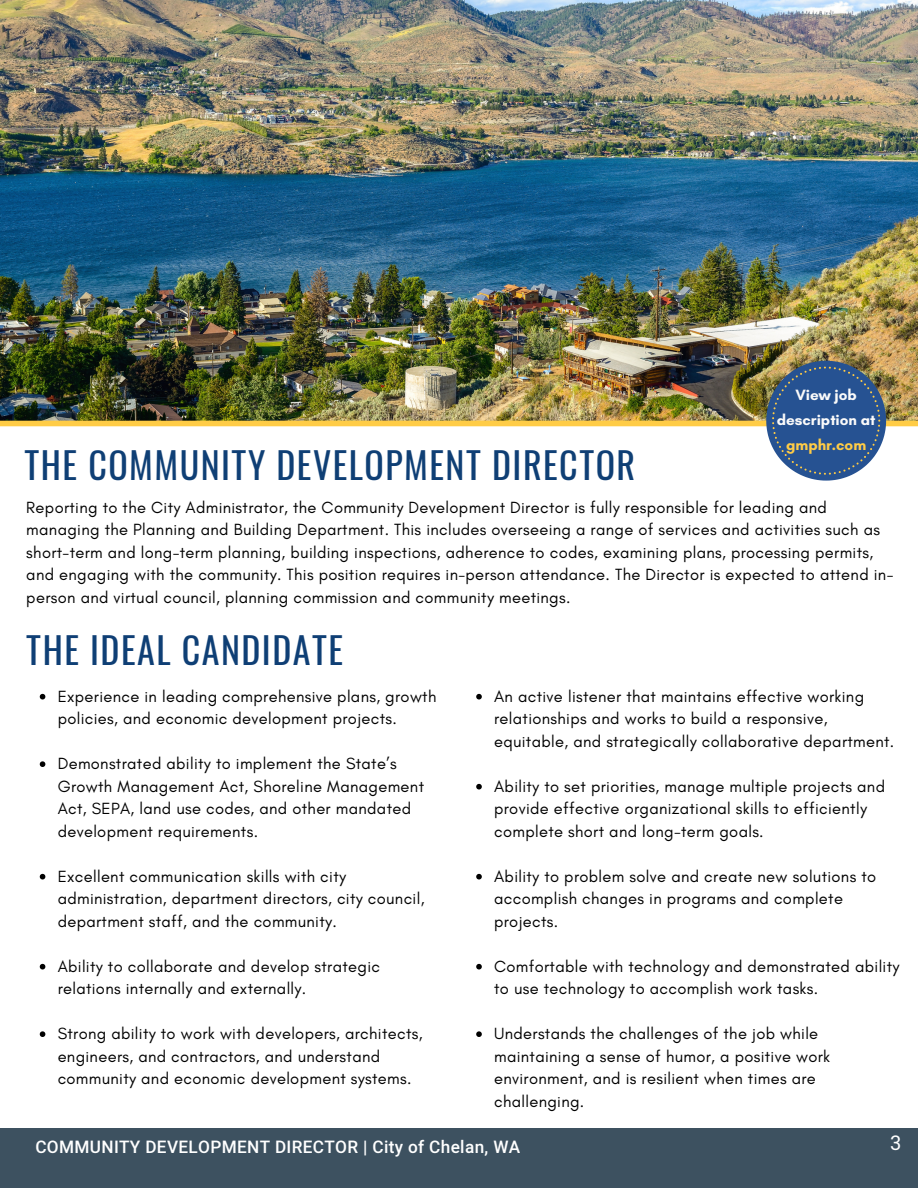
<style>
.page{position:relative;width:918px;height:1188px;background:#fff}
.page>*{position:absolute;margin:0;border:0;box-sizing:border-box;transform-origin:0 0}
.t1{font:36px "Oswald";letter-spacing:.04em;color:#0f3f75}
.t2{font:20.1px "Mardoto";color:#fff}
.t3{font:500 17.25px "Mardoto";letter-spacing:.02em;color:#fff}
.t4{font:16.5px/22.5px "Glacial Indifference";letter-spacing:.02em;color:#000}
.t5{font:700 15.15px/24.8px "Glacial Indifference";color:#fafafa;text-align:center}
.t6{font:700 15.15px "Glacial Indifference";color:#ffcc46}
</style>
<div class="page">
<img style="left:0;top:0;width:918px;height:421px">
<div style="left:0;top:421px;width:918px;height:5px;background:#ffcc46"></div>
<div style="left:0;top:1128px;width:918px;height:60px;background:#3d5160"></div>
<svg style="left:766px;top:361px;width:120px;height:120px;background:#4c6b95"></svg>
<svg style="left:40px;top:694px;width:5px;height:5px"></svg>
<svg style="left:40px;top:761px;width:5px;height:6px"></svg>
<svg style="left:40px;top:874px;width:5px;height:5px"></svg>
<svg style="left:40px;top:964px;width:5px;height:5px"></svg>
<svg style="left:40px;top:1031px;width:5px;height:6px"></svg>
<svg style="left:476px;top:694px;width:6px;height:5px"></svg>
<svg style="left:476px;top:784px;width:6px;height:5px"></svg>
<svg style="left:476px;top:874px;width:6px;height:5px"></svg>
<svg style="left:476px;top:964px;width:6px;height:5px"></svg>
<svg style="left:476px;top:1031px;width:6px;height:6px"></svg>
<h1 class="t1" style="left:25px;top:438px;width:612px">THE COMMUNITY DEVELOPMENT DIRECTOR</h1>
<p class="t5" style="left:777px;top:383px;width:100px">View job description at</p>
<p class="t6" style="left:786px;top:436px;width:82px">gmphr.com</p>
<p class="t4" style="left:26px;top:496px;width:869px">Reporting to the City Administrator, the Community Development Director is fully responsible for leading and managing the Planning and Building Department. This includes overseeing a range of services and activities such as short-term and long-term planning, building inspections, adherence to codes, examining plans, processing permits, and engaging with the community. This position requires in-person attendance. The Director is expected to attend in&shy;person and virtual council, planning commission and community meetings.</p>
<h1 class="t1" style="left:26px;top:622px;width:318px">THE IDEAL CANDIDATE</h1>
<p class="t4" style="left:494px;top:685px;width:402px">An active listener that maintains effective working relationships and works to build a responsive, equitable, and strategically collaborative department.</p>
<p class="t4" style="left:494px;top:775px;width:392px">Ability to set priorities, manage multiple projects and provide effective organizational skills to efficiently complete short and long-term goals.</p>
<p class="t4" style="left:494px;top:865px;width:384px">Ability to problem solve and create new solutions to accomplish changes in programs and complete projects.</p>
<p class="t4" style="left:494px;top:955px;width:407px">Comfortable with technology and demonstrated ability to use technology to accomplish work tasks.</p>
<p class="t4" style="left:494px;top:1022px;width:338px">Understands the challenges of the job while maintaining a sense of humor, a positive work environment, and is resilient when times are challenging.</p>
<p class="t3" style="left:35px;top:1137px;width:486px">COMMUNITY DEVELOPMENT DIRECTOR | City of Chelan, WA</p>
<p class="t2" style="left:890px;top:1131px;width:13px">3</p>
<p class="t4" style="left:58px;top:685px;width:380px">Experience in leading comprehensive plans, growth policies, and economic development projects.</p>
<p class="t4" style="left:58px;top:752px;width:368px">Demonstrated ability to implement the State’s Growth Management Act, Shoreline Management Act, SEPA, land use codes, and other mandated development requirements.</p>
<p class="t4" style="left:58px;top:865px;width:368px">Excellent communication skills with city administration, department directors, city council, department staff, and the community.</p>
<p class="t4" style="left:58px;top:955px;width:324px">Ability to collaborate and develop strategic relations internally and externally.</p>
<p class="t4" style="left:58px;top:1022px;width:366px">Strong ability to work with developers, architects, engineers, and contractors, and understand community and economic development systems.</p>
</div>
